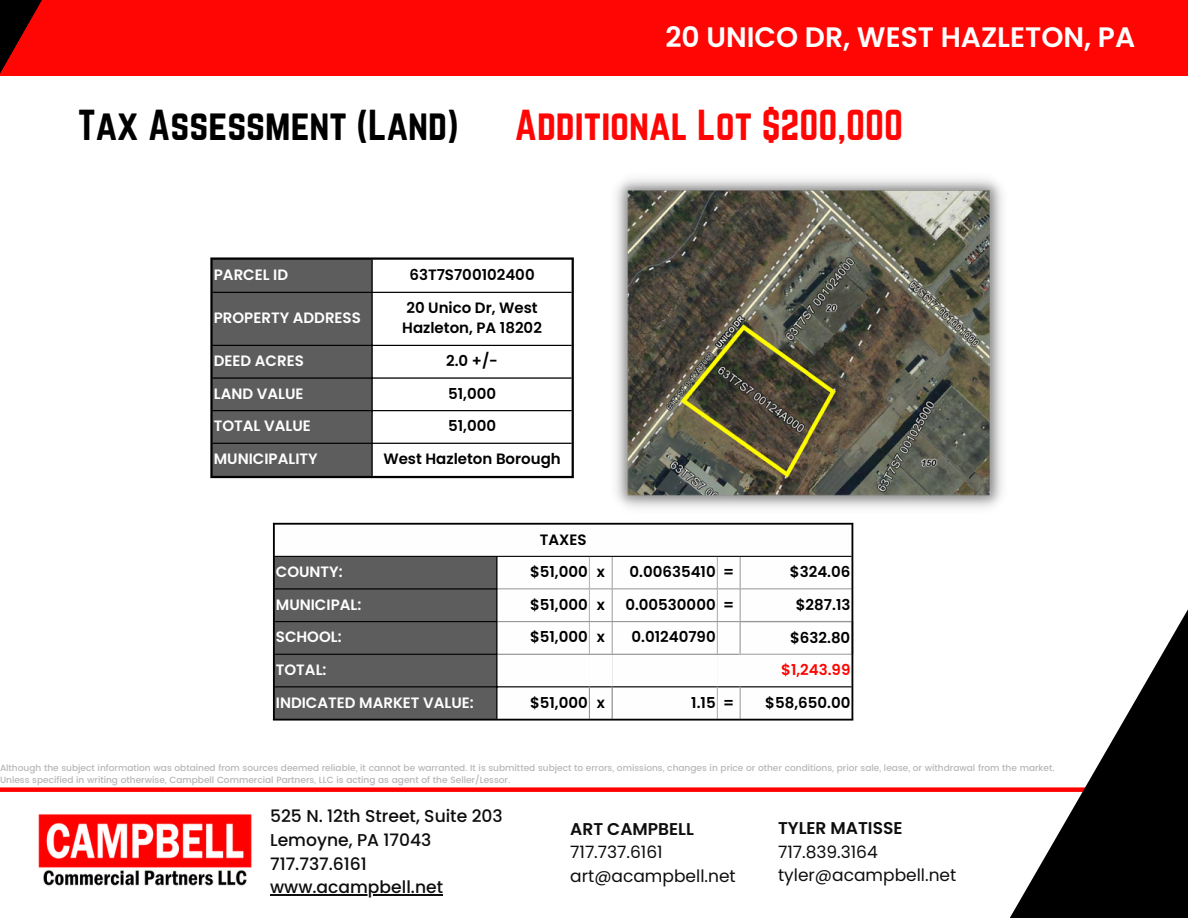
<style>
.page{position:relative;width:1188px;height:918px;background:#fff}
.page>*{position:absolute;margin:0;border:0;box-sizing:border-box;transform-origin:0 0}
.t1{font:37.95px "Norwester";color:#ff0503}
.t2{font:37.95px "Norwester";color:#000}
.t3{font:600 28.05px "Poppins";color:#fff}
.t4{font:17.1px/23.5px "Poppins";color:#0e0e0e}
.t5{font:500 17.1px/23.5px "Poppins";color:#0e0e0e}
.t6{font:600 17.1px "Poppins";color:#0e0e0e}
.t7{font:600 15px/20.2px "Poppins";color:#000}
.t8{font:600 15px "Poppins";color:#fefefe}
.t9{font:600 15px "Poppins";color:#ff0503}
.t10{font:500 9px/12px "Poppins";color:#b7b7b7}
.s1{font-weight:600}
</style>
<div class="page">
<div style="left:0;top:0;width:1188px;height:76px;background:#ff0503"></div>
<svg style="left:0;top:0;width:42px;height:74px"></svg>
<div style="left:213px;top:260px;width:158px;height:216px;background:#5d5d5d"></div>
<hr style="left:213px;top:292px;width:359px;height:1px;background:#000">
<hr style="left:213px;top:443px;width:359px;height:1px;background:#000">
<hr style="left:371px;top:260px;width:2px;height:216px;background:#000">
<hr style="left:213px;top:345px;width:359px;height:1px;background:#000">
<hr style="left:213px;top:377px;width:359px;height:2px;background:#000">
<hr style="left:213px;top:410px;width:359px;height:1px;background:#000">
<hr style="left:210px;top:260px;width:3px;height:216px;background:#000">
<hr style="left:572px;top:260px;width:2px;height:216px;background:#000">
<hr style="left:210px;top:257px;width:364px;height:3px;background:#000">
<hr style="left:210px;top:476px;width:364px;height:2px;background:#000">
<svg style="left:275px;top:525px;width:577px;height:194px"></svg>
<div style="left:275px;top:557px;width:221px;height:162px;background:#5d5d5d"></div>
<hr style="left:496px;top:557px;width:1px;height:162px;background:#000">
<hr style="left:275px;top:556px;width:577px;height:1px;background:#000">
<hr style="left:275px;top:588px;width:222px;height:2px;background:#000">
<hr style="left:275px;top:621px;width:222px;height:1px;background:#000">
<hr style="left:275px;top:654px;width:222px;height:1px;background:#000">
<hr style="left:275px;top:686px;width:577px;height:1px;background:#000">
<hr style="left:589px;top:557px;width:1px;height:97px;background:#b7b7b7">
<hr style="left:612px;top:557px;width:1px;height:97px;background:#b7b7b7">
<hr style="left:717px;top:557px;width:1px;height:97px;background:#b7b7b7">
<hr style="left:717px;top:687px;width:1px;height:32px;background:#b7b7b7">
<hr style="left:739px;top:557px;width:2px;height:64px;background:#b7b7b7">
<hr style="left:739px;top:687px;width:2px;height:32px;background:#b7b7b7">
<hr style="left:497px;top:588px;width:355px;height:2px;background:#b7b7b7">
<hr style="left:589px;top:655px;width:1px;height:31px;background:#fefefe">
<hr style="left:612px;top:655px;width:1px;height:31px;background:#fefefe">
<hr style="left:717px;top:655px;width:1px;height:31px;background:#fefefe">
<hr style="left:589px;top:687px;width:1px;height:32px;background:#969696">
<hr style="left:612px;top:687px;width:1px;height:32px;background:#969696">
<hr style="left:497px;top:621px;width:243px;height:1px;background:#969696">
<hr style="left:497px;top:654px;width:242px;height:1px;background:#969696">
<hr style="left:739px;top:655px;width:2px;height:31px;background:#fff">
<hr style="left:739px;top:622px;width:2px;height:32px;background:#b7b7b7">
<hr style="left:739px;top:654px;width:112px;height:1px;background:#b7b7b7">
<hr style="left:740px;top:621px;width:111px;height:1px;background:#969696">
<hr style="left:273px;top:525px;width:2px;height:194px;background:#000">
<hr style="left:852px;top:525px;width:1px;height:96px;background:#000">
<hr style="left:852px;top:655px;width:1px;height:64px;background:#000">
<hr style="left:273px;top:523px;width:580px;height:2px;background:#000">
<hr style="left:273px;top:719px;width:580px;height:2px;background:#000">
<hr style="left:851px;top:621px;width:2px;height:34px;background:#000">
<img style="left:616px;top:178px;width:387px;height:330px">
<div style="left:0;top:787px;width:1188px;height:5px;background:#f00"></div>
<svg style="left:1010px;top:609px;width:178px;height:309px"></svg>
<img style="left:38px;top:814px;width:214px;height:72px">
<hr style="left:270px;top:894px;width:173px;height:1px;background:#0e0e0e">
<h2 class="t2" style="left:78px;top:102px;width:382px">Tax Assessment (Land)</h2>
<h1 class="t3" style="left:665px;top:18px;width:471px">20 UNICO DR, WEST HAZLETON, PA</h1>
<p class="t1" style="left:515px;top:102px;width:390px">Additional Lot $200,000</p>
<h1 class="t8" style="left:214px;top:264px;width:76px">PARCEL ID</h1>
<p class="t7" style="left:410px;top:265px;width:127px">63T7S700102400</p>
<p class="t8" style="left:214px;top:308px;width:149px">PROPERTY ADDRESS</p>
<p class="t7" style="left:402px;top:298px;width:141px">20 Unico Dr, West<br>Hazleton, PA 18202</p>
<p class="t8" style="left:214px;top:350px;width:92px">DEED ACRES</p>
<p class="t7" style="left:446px;top:351px;width:53px">2.0 +/-</p>
<p class="t8" style="left:214px;top:383px;width:91px">LAND VALUE</p>
<p class="t7" style="left:448px;top:383px;width:49px">51,000</p>
<p class="t8" style="left:214px;top:416px;width:98px">TOTAL VALUE</p>
<p class="t7" style="left:448px;top:416px;width:49px">51,000</p>
<p class="t8" style="left:214px;top:448px;width:105px">MUNICIPALITY</p>
<p class="t7" style="left:383px;top:449px;width:179px">West Hazleton Borough</p>
<p class="t7" style="left:540px;top:530px;width:48px">TAXES</p>
<p class="t8" style="left:276px;top:561px;width:68px">COUNTY:</p>
<p class="t7" style="left:530px;top:562px;width:59px">$51,000</p>
<p class="t7" style="left:597px;top:562px;width:10px">x</p>
<p class="t7" style="left:629px;top:562px;width:88px">0.00635410</p>
<p class="t7" style="left:723px;top:562px;width:13px">=</p>
<p class="t7" style="left:790px;top:562px;width:62px">$324.06</p>
<p class="t8" style="left:276px;top:594px;width:87px">MUNICIPAL:</p>
<p class="t7" style="left:530px;top:594px;width:59px">$51,000</p>
<p class="t7" style="left:597px;top:594px;width:10px">x</p>
<p class="t7" style="left:625px;top:594px;width:92px">0.00530000</p>
<p class="t7" style="left:723px;top:594px;width:13px">=</p>
<p class="t7" style="left:796px;top:594px;width:56px">$287.13</p>
<p class="t8" style="left:276px;top:627px;width:67px">SCHOOL:</p>
<p class="t7" style="left:530px;top:627px;width:59px">$51,000</p>
<p class="t7" style="left:597px;top:627px;width:10px">x</p>
<p class="t7" style="left:632px;top:627px;width:86px">0.01240790</p>
<p class="t7" style="left:790px;top:627px;width:62px">$632.80</p>
<p class="t8" style="left:276px;top:659px;width:52px">TOTAL:</p>
<p class="t9" style="left:781px;top:659px;width:71px">$1,243.99</p>
<p class="t8" style="left:276px;top:692px;width:199px">INDICATED MARKET VALUE:</p>
<p class="t7" style="left:530px;top:692px;width:59px">$51,000</p>
<p class="t7" style="left:597px;top:692px;width:10px">x</p>
<p class="t7" style="left:691px;top:692px;width:26px">1.15</p>
<p class="t7" style="left:723px;top:692px;width:13px">=</p>
<p class="t7" style="left:765px;top:692px;width:87px">$58,650.00</p>
<h4 class="t10" style="left:0;top:762px;width:1056px">Although the subject information was obtained from sources deemed reliable, it cannot be warranted. It is submitted subject to errors, omissions, changes in price or other conditions, prior sale, lease, or withdrawal from the market.<br>Unless specified in writing otherwise, Campbell Commercial Partners, LLC is acting as agent of the Seller/Lessor.</h4>
<h3 class="t6" style="left:778px;top:816px;width:126px">TYLER MATISSE</h3>
<h3 class="t4" style="left:778px;top:840px;width:180px">717.839.3164 tyler@acampbell.net</h3>
<h3 class="t5" style="left:270px;top:805px;width:234px">525 N. 12th Street, Suite 203<br>Lemoyne, PA 17043<br>717.737.6161</h3>
<p class="t5" style="left:270px;top:875px;width:175px">www.acampbell.net</p>
<h4 class="t4" style="left:570px;top:817px;width:167px"><span class="s1">ART CAMPBELL<br></span>717.737.6161 art@acampbell.net</h4>
</div>
